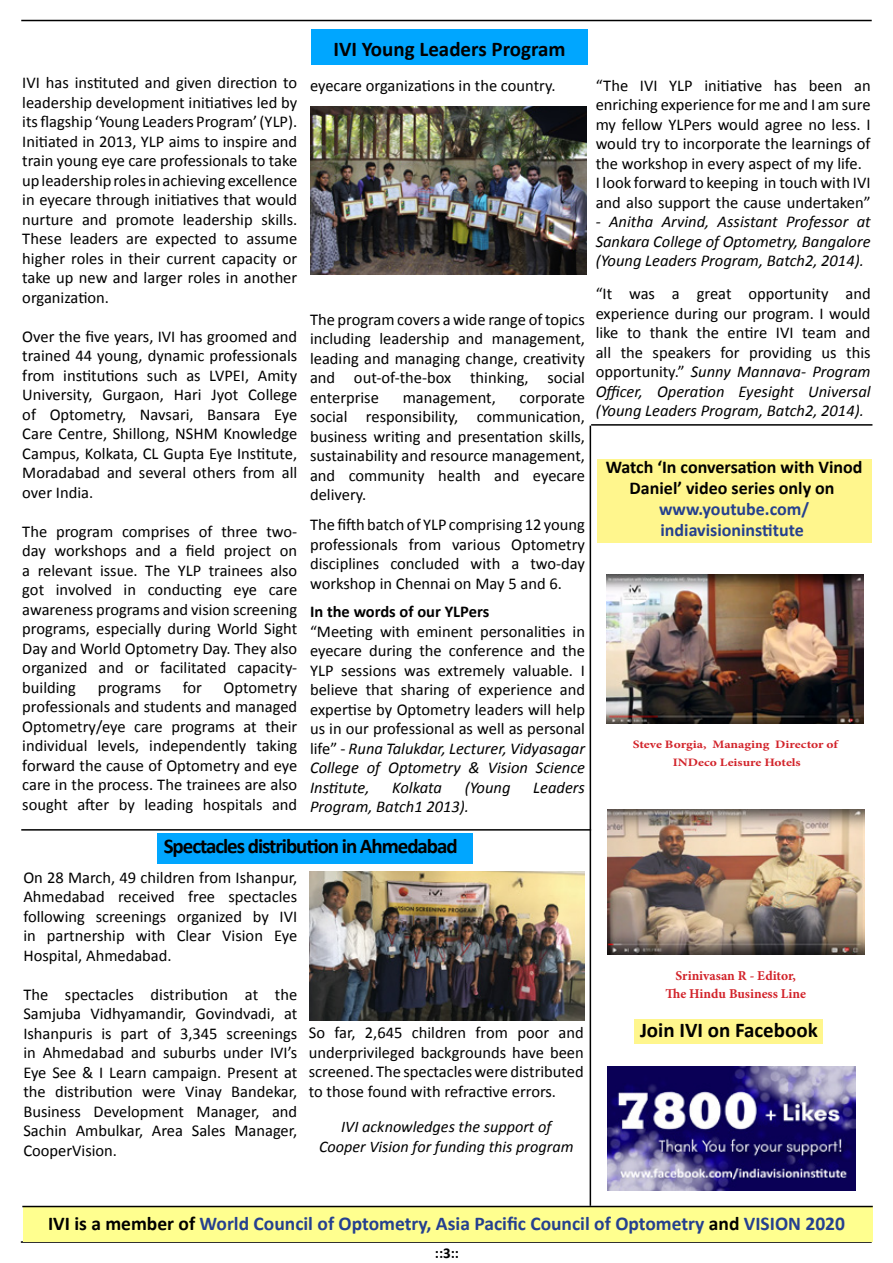
<style>
.page{position:relative;width:893px;height:1263px;background:#fff}
.page>*{position:absolute;margin:0;border:0;box-sizing:border-box;transform-origin:0 0}
.t1{font:700 21px "Calibri";color:#000}
.t2{font:700 21px "Calibri";letter-spacing:-.05em;color:#000}
.t3{font:700 19.5px "Calibri";color:#25408f}
.t4{font:700 18px/21px "Calibri";color:#000;text-align:center}
.t5{font:700 18px/21px "Calibri";color:#25408f}
.t6{font:16.5px/19.5px "Calibri";color:#000;text-align:justify}
.t7{font:italic 16.5px/19.5px "Calibri";color:#000;text-align:justify}
.t8{font:700 16.5px "Calibri";color:#000}
.t9{font:italic 16.2px/19.2px "Calibri";color:#000;text-align:center}
.t10{font:700 15px "Calibri";color:#000}
.t11{font:700 13.5px/18px "Minion Pro";color:#d2232a;text-align:center}
.t12{font:700 11.4px/18px "Minion Pro";color:#d2232a;text-align:center;scale:1.19 1}
.s1{font-style:italic}
.s2{color:#000}
</style>
<div class="page">
<hr style="left:21px;top:1241px;width:851px;height:2px;background:#000">
<div style="left:311px;top:29px;width:276px;height:36px;background:#00a6ff"></div>
<hr style="left:21px;top:20px;width:851px;height:1px;background:#000">
<img style="left:310px;top:106px;width:276px;height:169px">
<div style="left:23px;top:1206px;width:850px;height:36px;background:#ffff8f"></div>
<hr style="left:22px;top:1206px;width:851px;height:1px;background:#000">
<img style="left:309px;top:871px;width:275px;height:149px">
<hr style="left:21px;top:829px;width:570px;height:2px;background:#000">
<div style="left:157px;top:833px;width:316px;height:31px;background:#00a6ff"></div>
<hr style="left:590px;top:426px;width:1px;height:780px;background:#000">
<div style="left:597px;top:460px;width:275px;height:83px;background:#fff68d"></div>
<img style="left:606px;top:574px;width:257px;height:149px">
<hr style="left:591px;top:424px;width:281px;height:2px;background:#000">
<img style="left:607px;top:809px;width:257px;height:145px">
<div style="left:635px;top:1019px;width:188px;height:24px;background:#fff68d"></div>
<img style="left:607px;top:1067px;width:249px;height:124px">
<p class="t6" style="left:22px;top:73px;width:276px">IVI has instituted and given direction to leadership development initiatives led by its flagship ‘Young Leaders Program’ (YLP).<br>Initiated in 2013, YLP aims to inspire and train young eye care professionals to take up leadership roles in achieving excellence in eyecare through initiatives that would nurture and promote leadership skills.<br>These leaders are expected to assume higher roles in their current capacity or take up new and larger roles in another organization.</p>
<p class="t6" style="left:22px;top:327px;width:276px">Over the five years, IVI has groomed and trained 44 young, dynamic professionals from institutions such as LVPEI, Amity University, Gurgaon, Hari Jyot College of Optometry, Navsari, Bansara Eye Care Centre, Shillong, NSHM Knowledge Campus, Kolkata, CL Gupta Eye Institute, Moradabad and several others from all over India.</p>
<p class="t6" style="left:22px;top:522px;width:276px">The program comprises of three two&shy;day workshops and a field project on a relevant issue. The YLP trainees also got involved in conducting eye care awareness programs and vision screening programs, especially during World Sight Day and World Optometry Day. They also organized and or facilitated capacity&shy;building</p>
<p class="t6" style="left:98px;top:678px;width:65px">programs</p>
<p class="t6" style="left:183px;top:678px;width:21px">for</p>
<p class="t6" style="left:22px;top:678px;width:276px;text-indent:201px">Optometry professionals and students and managed Optometry/eye care programs at their individual levels, independently taking forward the cause of Optometry and eye care in the process. The trainees are also sought after by leading hospitals and</p>
<p class="t1" style="left:333px;top:36px;width:234px">IVI Young Leaders Program</p>
<p class="t6" style="left:310px;top:75px;width:247px">eyecare organizations in the country.</p>
<p class="t6" style="left:310px;top:309px;width:276px">The program covers a wide range of topics including leadership and management, leading and managing change, creativity and out-of-the-box thinking, social enterprise</p>
<p class="t6" style="left:310px;top:387px;width:276px;text-indent:210px">corporate social responsibility, communication, business writing and presentation skills, sustainability and resource management, and community health and eyecare delivery.</p>
<p class="t6" style="left:310px;top:515px;width:276px">The fifth batch of YLP comprising 12 young professionals from various Optometry disciplines concluded with a two-day workshop in Chennai on May 5 and 6.</p>
<p class="t8" style="left:310px;top:601px;width:181px">In the words of our YLPers</p>
<p class="t6" style="left:310px;top:621px;width:276px">“Meeting with eminent personalities in eyecare during the conference and the YLP sessions was extremely valuable. I believe that sharing of experience and expertise by Optometry leaders will help us in our professional as well as personal life” - <span class="s1">Runa Talukdar, Lecturer, Vidyasagar College of Optometry &amp; Vision Science Institute,</span></p>
<p class="t6" style="left:403px;top:387px;width:95px">management,</p>
<p class="t7" style="left:392px;top:777px;width:51px">Kolkata</p>
<p class="t7" style="left:465px;top:777px;width:47px">(Young</p>
<p class="t7" style="left:533px;top:777px;width:53px">Leaders</p>
<p class="t7" style="left:310px;top:796px;width:161px">Program, Batch1 2013).</p>
<p class="t2" style="left:164px;top:832px;width:295px">Spectacles distribution in Ahmedabad</p>
<p class="t6" style="left:23px;top:867px;width:275px">On 28 March, 49 children from Ishanpur, Ahmedabad received free spectacles following screenings organized by IVI in partnership with Clear Vision Eye Hospital, Ahmedabad.</p>
<p class="t6" style="left:23px;top:984px;width:275px">The spectacles distribution at the Samjuba Vidhyamandir, Govindvadi, at Ishanpuris is part of 3,345 screenings in Ahmedabad and suburbs under IVI’s Eye See &amp; I Learn campaign. Present at the distribution were Vinay Bandekar, Business Development Manager, and Sachin Ambulkar, Area Sales Manager, CooperVision.</p>
<p class="t6" style="left:309px;top:1023px;width:276px">So far, 2,645 children from poor and underprivileged backgrounds have been screened. The spectacles were distributed to those found with refractive errors.</p>
<p class="t9" style="left:319px;top:1117px;width:256px">IVI acknowledges the support of<br>Cooper Vision for funding this program</p>
<p class="t6" style="left:596px;top:75px;width:276px;text-align:left">“The IVI YLP initiative has been an enriching experience for me and I am sure my fellow YLPers would agree no less. I would try to incorporate the learnings of the workshop in every aspect of my life.<br>I look forward to keeping in touch with IVI and also support the cause undertaken”</p>
<p class="t7" style="left:596px;top:211px;width:276px">- Anitha Arvind, Assistant Professor at Sankara College of Optometry, Bangalore (Young Leaders Program, Batch2, 2014).</p>
<p class="t6" style="left:596px;top:284px;width:276px">“It was a great opportunity and experience during our program. I would like to thank the entire IVI team and all the speakers for providing us this opportunity.” <span class="s1">Sunny Mannava- Program Officer, Operation Eyesight Universal (Young Leaders Program, Batch2, 2014).</span></p>
<p class="t4" style="left:606px;top:457px;width:258px">Watch ‘In conversation with Vinod<br>Daniel’ video series only on</p>
<p class="t5" style="left:659px;top:499px;width:152px">www.youtube.com/ indiavisioninstitute</p>
<p class="t12" style="left:633px;top:735px;width:174px">Steve Borgia, Managing Director of<br>INDeco Leisure Hotels</p>
<p class="t11" style="left:665px;top:967px;width:142px">Srinivasan R - Editor,<br>The Hindu Business Line</p>
<p class="t1" style="left:640px;top:1016px;width:179px">Join IVI on Facebook</p>
<p class="t3" style="left:48px;top:1211px;width:798px"><span class="s2">IVI is a member of</span> World Council of Optometry, Asia Pacific Council of Optometry <span class="s2">and</span> VISION 2020</p>
<p class="t10" style="left:435px;top:1244px;width:26px">::3::</p>
</div>
